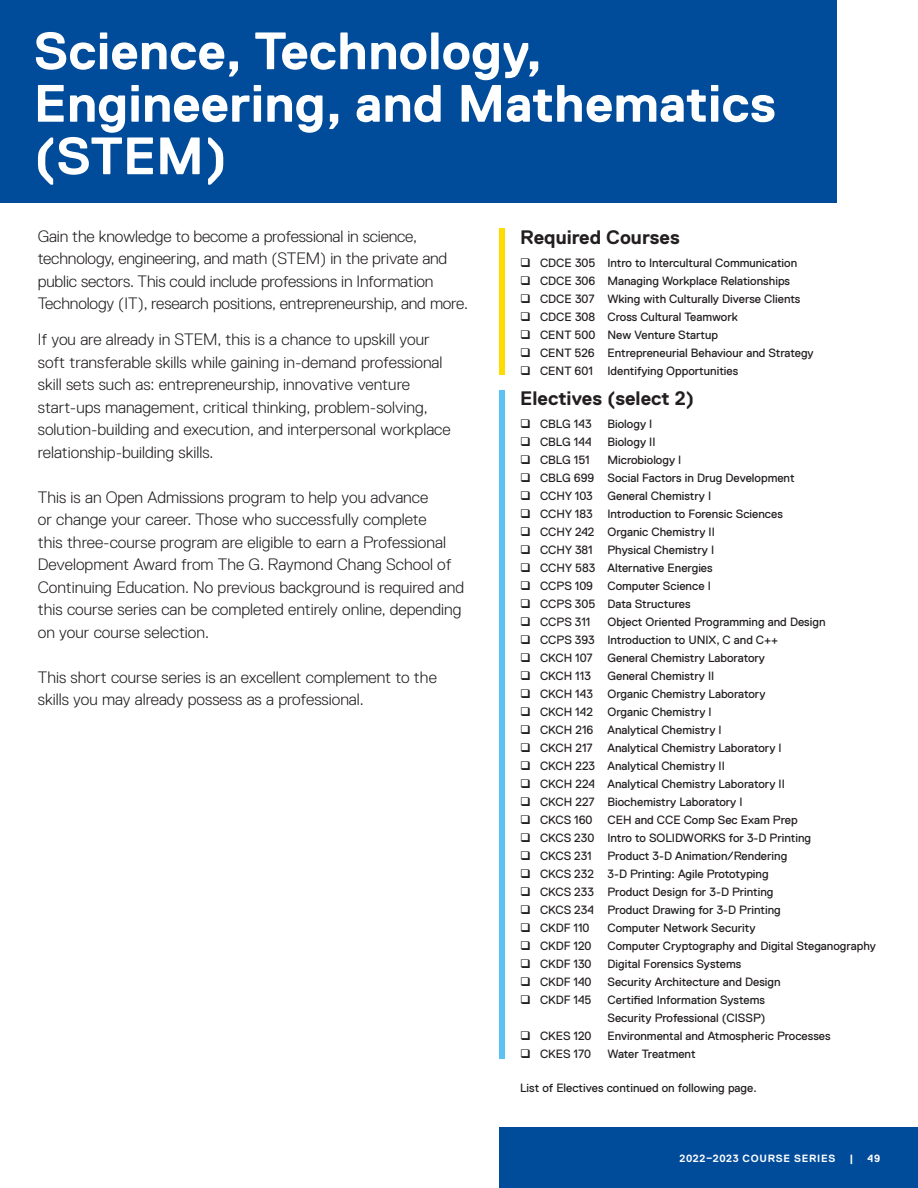
<style>
.page{position:relative;width:918px;height:1188px;background:#fff}
.page>*{position:absolute;margin:0;border:0;box-sizing:border-box;transform-origin:0 0}
.t1{font:700 52.5px/52.5px "Replica Std";color:#fff}
.t2{font:700 19.5px "Replica Std";color:#231f20}
.t3{font:300 16.5px/22.5px "Replica Std";color:#231f20}
.t4{font:12px/18px "Replica Std";color:#231f20}
.t5{font:12px/18px "Wingdings";color:#231f20;text-align:justify}
.t6{font:700 10.5px "Replica Std";letter-spacing:.07em;color:#fff}
</style>
<div class="page">
<div style="left:500px;top:1128px;width:418px;height:60px;background:#004c9b"></div>
<div style="left:0;top:0;width:837px;height:202px;background:#004c9b"></div>
<div style="left:500px;top:229px;width:5px;height:146px;background:#ffdc00"></div>
<div style="left:500px;top:390px;width:5px;height:669px;background:#5bc2f4"></div>
<p class="t1" style="left:34px;top:25px;width:744px">Science, Technology,<br>Engineering, and Mathematics (STEM)</p>
<p class="t3" style="left:38px;top:225px;width:432px">Gain the knowledge to become a professional in science, technology, engineering, and math (STEM) in the private and public sectors. This could include professions in Information Technology (IT), research positions, entrepreneurship, and more.</p>
<p class="t3" style="left:38px;top:328px;width:414px">If you are already in STEM, this is a chance to upskill your soft transferable skills while gaining in-demand professional skill sets such as: entrepreneurship, innovative venture start-ups management, critical thinking, problem-solving, solution-building and execution, and interpersonal workplace relationship-building skills.</p>
<p class="t3" style="left:38px;top:486px;width:428px">This is an Open Admissions program to help you advance<br>or change your career. Those who successfully complete<br>this three-course program are eligible to earn a Professional Development Award from The G. Raymond Chang School of Continuing Education. No previous background is required and this course series can be completed entirely online, depending on your course selection.</p>
<p class="t3" style="left:38px;top:666px;width:401px">This short course series is an excellent complement to the skills you may already possess as a professional.</p>
<p class="t2" style="left:520px;top:226px;width:161px">Required Courses</p>
<p class="t4" style="left:540px;top:254px;width:259px">CDCE 305 Intro to Intercultural Communication</p>
<p class="t4" style="left:540px;top:272px;width:252px">CDCE 306 Managing Workplace Relationships</p>
<p class="t4" style="left:540px;top:290px;width:262px">CDCE 307 Wking with Culturally Diverse Clients</p>
<p class="t4" style="left:540px;top:308px;width:199px">CDCE 308 Cross Cultural Teamwork</p>
<p class="t4" style="left:540px;top:326px;width:180px">CENT 500 New Venture Startup</p>
<p class="t4" style="left:540px;top:344px;width:275px">CENT 526 Entrepreneurial Behaviour and Strategy</p>
<p class="t4" style="left:540px;top:362px;width:200px">CENT 601 Identifying Opportunities</p>
<p class="t5" style="left:520px;top:272px;width:12px">❑ ❑ ❑ ❑ ❑ ❑</p>
<p class="t2" style="left:520px;top:388px;width:176px">Electives (select 2)</p>
<p class="t4" style="left:540px;top:415px;width:53px">CBLG 143</p>
<p class="t4" style="left:608px;top:415px;width:46px">Biology I</p>
<p class="t4" style="left:540px;top:433px;width:53px">CBLG 144</p>
<p class="t4" style="left:608px;top:433px;width:49px">Biology II</p>
<p class="t4" style="left:540px;top:451px;width:51px">CBLG 151</p>
<p class="t4" style="left:608px;top:451px;width:75px">Microbiology I</p>
<p class="t4" style="left:540px;top:469px;width:256px">CBLG 699 Social Factors in Drug Development</p>
<p class="t4" style="left:540px;top:487px;width:173px">CCHY 103 General Chemistry I</p>
<p class="t4" style="left:540px;top:505px;width:244px">CCHY 183 Introduction to Forensic Sciences</p>
<p class="t4" style="left:540px;top:523px;width:176px">CCHY 242 Organic Chemistry II</p>
<p class="t4" style="left:540px;top:541px;width:176px">CCHY 381 Physical Chemistry I</p>
<p class="t4" style="left:540px;top:559px;width:174px">CCHY 583 Alternative Energies</p>
<p class="t4" style="left:540px;top:577px;width:172px">CCPS 109 Computer Science I</p>
<p class="t4" style="left:540px;top:595px;width:152px">CCPS 305 Data Structures</p>
<p class="t4" style="left:540px;top:613px;width:52px">CCPS 311</p>
<p class="t4" style="left:608px;top:613px;width:220px">Object Oriented Programming and Design</p>
<p class="t4" style="left:540px;top:631px;width:240px">CCPS 393 Introduction to UNIX, C and C++</p>
<p class="t4" style="left:540px;top:649px;width:227px">CKCH 107 General Chemistry Laboratory</p>
<p class="t4" style="left:540px;top:667px;width:52px">CKCH 113</p>
<p class="t4" style="left:608px;top:667px;width:108px">General Chemistry II</p>
<p class="t4" style="left:540px;top:685px;width:227px">CKCH 143 Organic Chemistry Laboratory</p>
<p class="t4" style="left:540px;top:703px;width:173px">CKCH 142 Organic Chemistry I</p>
<p class="t4" style="left:540px;top:721px;width:183px">CKCH 216 Analytical Chemistry I</p>
<p class="t4" style="left:540px;top:739px;width:243px">CKCH 217 Analytical Chemistry Laboratory I</p>
<p class="t4" style="left:540px;top:757px;width:186px">CKCH 223 Analytical Chemistry II</p>
<p class="t4" style="left:540px;top:775px;width:246px">CKCH 224 Analytical Chemistry Laboratory II</p>
<p class="t4" style="left:540px;top:793px;width:204px">CKCH 227 Biochemistry Laboratory I</p>
<p class="t4" style="left:540px;top:811px;width:259px">CKCS 160 CEH and CCE Comp Sec Exam Prep</p>
<p class="t4" style="left:540px;top:829px;width:273px">CKCS 230 Intro to SOLIDWORKS for 3-D Printing</p>
<p class="t4" style="left:540px;top:847px;width:53px">CKCS 231</p>
<p class="t4" style="left:608px;top:847px;width:181px">Product 3-D Animation/Rendering</p>
<p class="t4" style="left:540px;top:865px;width:230px">CKCS 232 3-D Printing: Agile Prototyping</p>
<p class="t4" style="left:540px;top:883px;width:235px">CKCS 233 Product Design for 3-D Printing</p>
<p class="t4" style="left:540px;top:901px;width:242px">CKCS 234 Product Drawing for 3-D Printing</p>
<p class="t4" style="left:540px;top:919px;width:51px">CKDF 110</p>
<p class="t4" style="left:608px;top:919px;width:149px">Computer Network Security</p>
<p class="t4" style="left:540px;top:937px;width:53px">CKDF 120</p>
<p class="t4" style="left:608px;top:937px;width:270px">Computer Cryptography and Digital Steganography</p>
<p class="t4" style="left:540px;top:955px;width:53px">CKDF 130</p>
<p class="t4" style="left:608px;top:955px;width:135px">Digital Forensics Systems</p>
<p class="t4" style="left:540px;top:973px;width:53px">CKDF 140</p>
<p class="t4" style="left:608px;top:973px;width:175px">Security Architecture and Design</p>
<p class="t4" style="left:540px;top:991px;width:53px">CKDF 145</p>
<p class="t4" style="left:608px;top:991px;width:160px">Certified Information Systems<br>Security Professional (CISSP)</p>
<p class="t4" style="left:540px;top:1027px;width:53px">CKES 120</p>
<p class="t4" style="left:608px;top:1027px;width:225px">Environmental and Atmospheric Processes</p>
<p class="t4" style="left:540px;top:1045px;width:52px">CKES 170</p>
<p class="t4" style="left:608px;top:1045px;width:90px">Water Treatment</p>
<p class="t5" style="left:520px;top:433px;width:12px">❑ ❑ ❑ ❑</p>
<p class="t5" style="left:520px;top:505px;width:12px">❑ ❑ ❑ ❑</p>
<p class="t5" style="left:520px;top:577px;width:12px">❑ ❑ ❑ ❑</p>
<p class="t5" style="left:520px;top:649px;width:12px">❑ ❑ ❑ ❑</p>
<p class="t5" style="left:520px;top:721px;width:12px">❑ ❑ ❑ ❑</p>
<p class="t5" style="left:520px;top:793px;width:12px">❑ ❑ ❑ ❑</p>
<p class="t5" style="left:520px;top:865px;width:12px">❑ ❑ ❑ ❑</p>
<p class="t5" style="left:520px;top:937px;width:12px">❑ ❑ ❑ ❑</p>
<p class="t4" style="left:520px;top:1078px;width:238px">List of Electives continued on following page.</p>
<p class="t6" style="left:680px;top:1152px;width:157px">2022–2023 COURSE SERIES</p>
<p class="t6" style="left:849px;top:1152px;width:5px">|</p>
<p class="t6" style="left:867px;top:1152px;width:14px">49</p>
</div>
